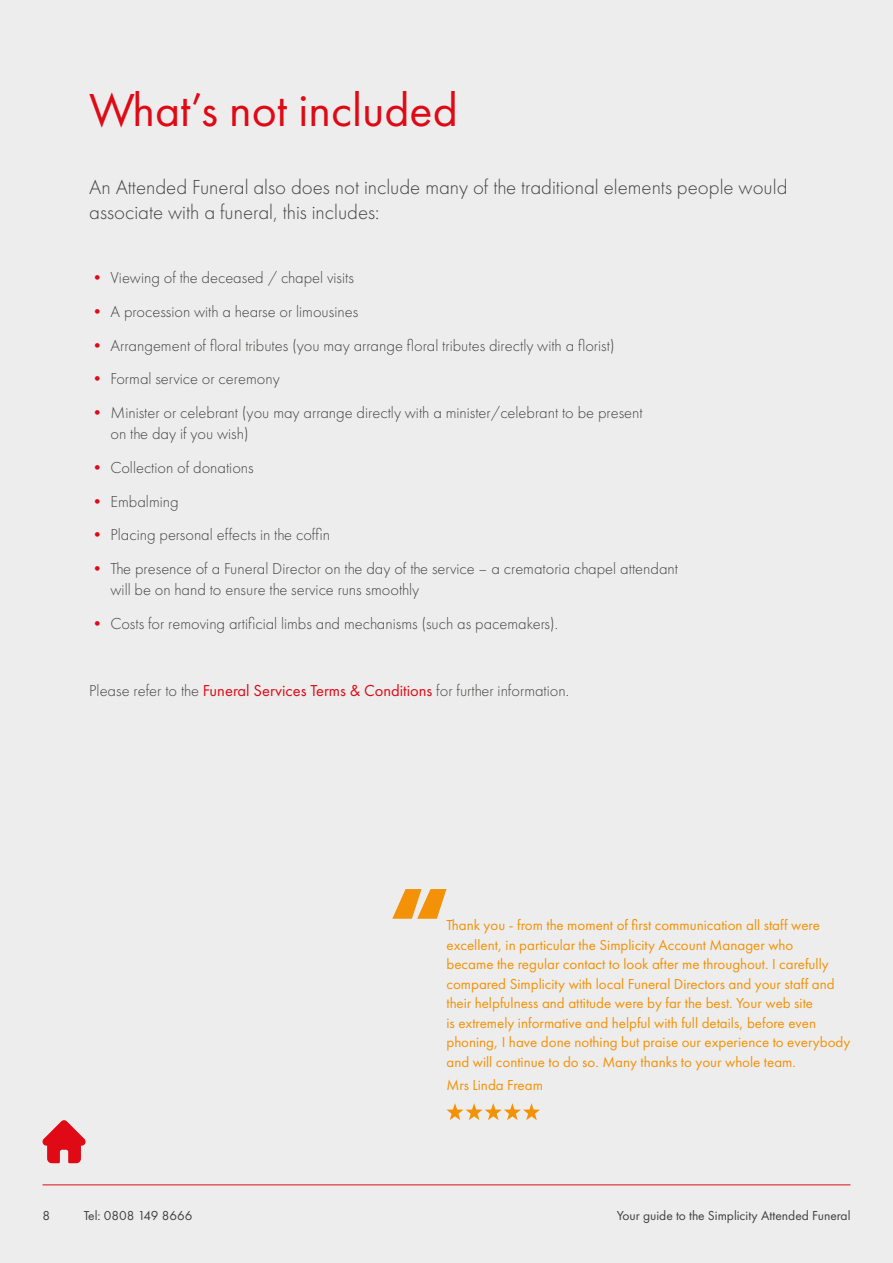
<style>
.page{position:relative;width:893px;height:1263px;background:#ededed}
.page>*{position:absolute;margin:0;border:0;box-sizing:border-box;transform-origin:0 0}
.t1{font:48px "Futura PT";color:#df0a15}
.t2{font:300 21px/25.5px "Futura PT";color:#424241}
.t3{font:300 16.5px "Futura PT";color:#424241}
.t4{font:15px/19.5px "Futura PT";color:#f39207}
.t5{font:13.5px "Futura PT";color:#41403f}
.s1{color:#df0a15}
.s2{font-weight:400;color:#df0a15}
</style>
<div class="page">
<svg style="left:42px;top:1120px;width:44px;height:43px"></svg>
<svg style="left:392px;top:889px;width:54px;height:30px"></svg>
<svg style="left:446px;top:1103px;width:94px;height:17px"></svg>
<hr style="left:43px;top:1184px;width:807px;height:1px;background:#df0a15">
<p class="t1" style="left:89px;top:81px;width:370px">What’s not included</p>
<p class="t2" style="left:89px;top:174px;width:700px">An Attended Funeral also does not include many of the traditional elements people would associate with a funeral, this includes:</p>
<p class="t3" style="left:89px;top:268px;width:266px"><span class="s1">•</span> Viewing of the deceased / chapel visits</p>
<p class="t3" style="left:89px;top:302px;width:270px"><span class="s1">•</span> A procession with a hearse or limousines</p>
<p class="t3" style="left:89px;top:336px;width:527px"><span class="s1">•</span> Arrangement of floral tributes (you may arrange floral tributes directly with a florist)</p>
<p class="t3" style="left:89px;top:369px;width:192px"><span class="s1">•</span> Formal service or ceremony</p>
<p class="t3" style="left:89px;top:403px;width:555px"><span class="s1">•</span> Minister or celebrant (you may arrange directly with a minister/celebrant to be present</p>
<p class="t3" style="left:111px;top:424px;width:140px">on the day if you wish)</p>
<p class="t3" style="left:89px;top:458px;width:166px"><span class="s1">•</span> Collection of donations</p>
<p class="t3" style="left:89px;top:492px;width:91px"><span class="s1">•</span> Embalming</p>
<p class="t3" style="left:89px;top:525px;width:242px"><span class="s1">•</span> Placing personal effects in the coffin</p>
<p class="t3" style="left:89px;top:559px;width:590px"><span class="s1">•</span> The presence of a Funeral Director on the day of the service – a crematoria chapel attendant</p>
<p class="t3" style="left:111px;top:580px;width:310px">will be on hand to ensure the service runs smoothly</p>
<p class="t3" style="left:89px;top:614px;width:470px"><span class="s1">•</span> Costs for removing artificial limbs and mechanisms (such as pacemakers).</p>
<p class="t3" style="left:89px;top:681px;width:481px">Please refer to the <span class="s2">Funeral Services Terms &amp; Conditions</span> for further information.</p>
<p class="t4" style="left:446px;top:915px;width:405px">Thank you - from the moment of first communication all staff were excellent, in particular the Simplicity Account Manager who<br>became the regular contact to look after me throughout. I carefully compared Simplicity with local Funeral Directors and your staff and their helpfulness and attitude were by far the best. Your web site<br>is extremely informative and helpful with full details, before even phoning, I have done nothing but praise our experience to everybody and will continue to do so. Many thanks to your whole team.</p>
<p class="t4" style="left:446px;top:1076px;width:98px">Mrs Linda Fream</p>
<p class="t5" style="left:43px;top:1208px;width:9px">8</p>
<p class="t5" style="left:84px;top:1208px;width:110px">Tel: 0808 149 8666</p>
<p class="t5" style="left:617px;top:1208px;width:235px">Your guide to the Simplicity Attended Funeral</p>
</div>
